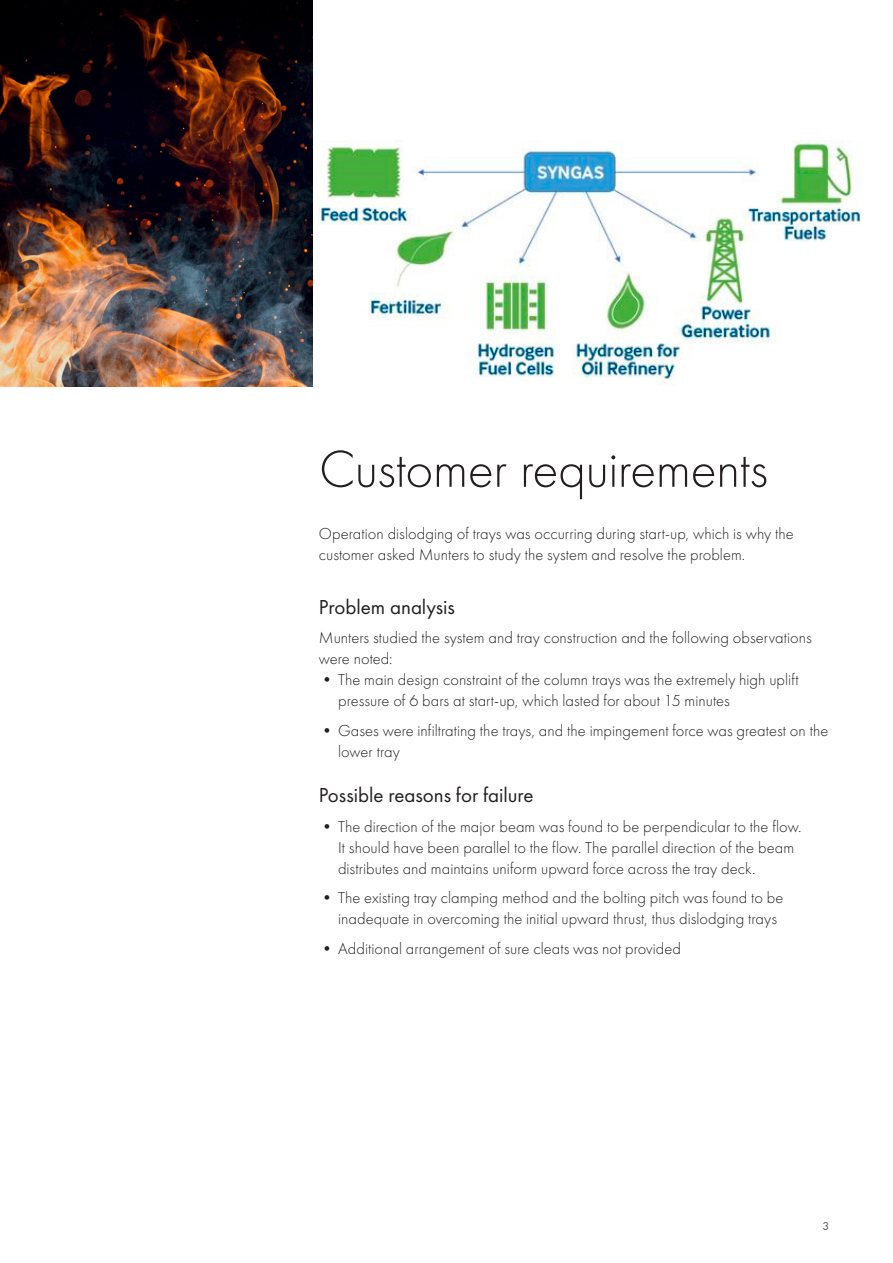
<style>
.page{position:relative;width:893px;height:1263px;background:#fff}
.page>*{position:absolute;margin:0;border:0;box-sizing:border-box;transform-origin:0 0}
.t1{font:54px "Futura PT Light";letter-spacing:-.01em;color:#231f20}
.t2{font:21px "Futura PT";color:#231f20}
.t3{font:16.5px/21px "Futura PT Light";letter-spacing:.005em;color:#231f20}
.t4{font:12px "Futura PT";color:#57585a}
</style>
<div class="page">
<img style="left:319px;top:141px;width:542px;height:238px">
<img style="left:0;top:0;width:313px;height:386px">
<h1 class="t1" style="left:319px;top:438px;width:451px">Customer requirements</h1>
<p class="t3" style="left:319px;top:523px;width:476px">Operation dislodging of trays was occurring during start-up, which is why the customer asked Munters to study the system and resolve the problem.</p>
<p class="t2" style="left:319px;top:594px;width:137px">Problem analysis</p>
<p class="t3" style="left:319px;top:627px;width:494px">Munters studied the system and tray construction and the following observations were noted:</p>
<p class="t3" style="left:338px;top:669px;width:462px;text-indent:-19px">• The main design constraint of the column trays was the extremely high uplift pressure of 6 bars at start-up, which lasted for about 15 minutes</p>
<p class="t3" style="left:338px;top:720px;width:492px;text-indent:-19px">• Gases were infiltrating the trays, and the impingement force was greatest on the lower tray</p>
<p class="t2" style="left:319px;top:783px;width:216px">Possible reasons for failure</p>
<p class="t3" style="left:338px;top:816px;width:465px;text-indent:-19px">• The direction of the major beam was found to be perpendicular to the flow.<br>It should have been parallel to the flow. The parallel direction of the beam distributes and maintains uniform upward force across the tray deck.</p>
<p class="t3" style="left:338px;top:887px;width:447px;text-indent:-19px">• The existing tray clamping method and the bolting pitch was found to be inadequate in overcoming the initial upward thrust, thus dislodging trays</p>
<p class="t3" style="left:319px;top:938px;width:364px">• Additional arrangement of sure cleats was not provided</p>
<p class="t4" style="left:822px;top:1219px;width:8px">3</p>
</div>
